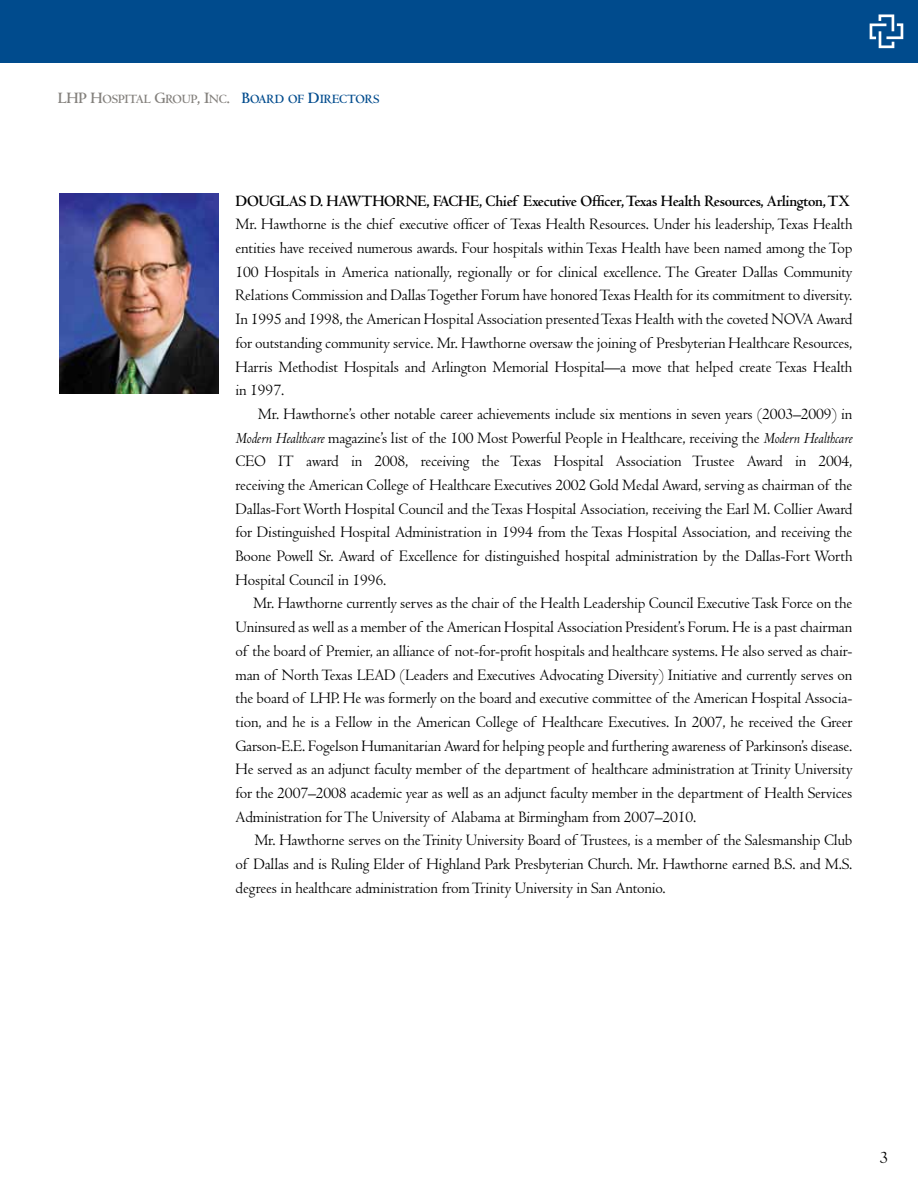
<style>
.page{position:relative;width:918px;height:1188px;background:#fff}
.page>*{position:absolute;margin:0;border:0;box-sizing:border-box;transform-origin:0 0}
.t1{font:18px "Centaur";color:#000}
.t2{font:16.5px/23.7px "Centaur";letter-spacing:-.01em;color:#000;text-align:justify}
.t3{font:700 16.5px "Centaur";letter-spacing:-.02em;color:#000}
.t4{font:13.2px "Centaur MT Bold SC800";letter-spacing:-.015em;color:#004b8d}
.s1{font-size:16.5px;color:#827f7b}
.s2{color:#827f7b}
.s3{font-size:16.5px}
.s4{font-style:italic}
</style>
<div class="page">
<img style="left:59px;top:194px;width:159px;height:200px">
<div style="left:0;top:0;width:918px;height:63px;background:#004b8d"></div>
<svg style="left:870px;top:14px;width:33px;height:34px"></svg>
<p class="t4" style="left:58px;top:92px;width:323px"><span class="s1">LHP H</span><span class="s2">OSPITAL</span> <span class="s1">G</span><span class="s2">ROUP</span><span class="s1">, I</span><span class="s2">NC</span><span class="s1">.</span> <span class="s3">B</span>OARD OF <span class="s3">D</span>IRECTORS</p>
<p class="t3" style="left:236px;top:192px;width:616px">Douglas D. Hawthorne, FACHE, Chief Executive Officer, Texas Health Resources, Arlington, TX</p>
<p class="t2" style="left:236px;top:213px;width:619px">Mr. Hawthorne is the chief executive officer of Texas Health Resources. Under his leadership, Texas Health entities have received numerous awards. Four hospitals within Texas Health have been named among the Top 100 Hospitals in America nationally, regionally or for clinical excellence. The Greater Dallas Community Relations Commission and Dallas Together Forum have honored Texas Health for its commitment to diversity.<br>In 1995 and 1998, the American Hospital Association presented Texas Health with the coveted NOVA Award for outstanding community service. Mr. Hawthorne oversaw the joining of Presbyterian Healthcare Resources, Harris Methodist Hospitals and Arlington Memorial Hospital—a move that helped create Texas Health in 1997.</p>
<p class="t2" style="left:236px;top:402px;width:619px;text-indent:22px">Mr. Hawthorne’s other notable career achievements include six mentions in seven years (2003–2009) in <span class="s4">Modern Healthcare</span> magazine’s list of the 100 Most Powerful People in Healthcare, receiving the <span class="s4">Modern Healthcare </span>CEO IT award in 2008, receiving the Texas Hospital Association Trustee Award in 2004, receiving the American College of Healthcare Executives 2002 Gold Medal Award, serving as chairman of the Dallas-Fort Worth Hospital Council and the Texas Hospital Association, receiving the Earl M. Collier Award for Distinguished Hospital Administration in 1994 from the Texas Hospital Association, and receiving the Boone Powell Sr. Award of Excellence for distinguished hospital administration by the Dallas-Fort Worth Hospital Council in 1996.</p>
<p class="t2" style="left:236px;top:592px;width:619px;text-indent:18px">Mr. Hawthorne currently serves as the chair of the Health Leadership Council Executive Task Force on the Uninsured as well as a member of the American Hospital Association President’s Forum. He is a past chairman of the board of Premier, an alliance of not-for-profit hospitals and healthcare systems. He also served as chair&shy;man of North Texas LEAD (Leaders and Executives Advocating Diversity) Initiative and currently serves on the board of LHP. He was formerly on the board and executive committee of the American Hospital Associa&shy;tion, and he is a Fellow in the American College of Healthcare Executives. In 2007, he received the Greer Garson-E.E. Fogelson Humanitarian Award for helping people and furthering awareness of Parkinson’s disease.<br>He served as an adjunct faculty member of the department of healthcare administration at Trinity University for the 2007–2008 academic year as well as an adjunct faculty member in the department of Health Services Administration for The University of Alabama at Birmingham from 2007–2010.</p>
<p class="t2" style="left:236px;top:829px;width:618px;text-indent:19px">Mr. Hawthorne serves on the Trinity University Board of Trustees, is a member of the Salesmanship Club of Dallas and is Ruling Elder of Highland Park Presbyterian Church. Mr. Hawthorne earned B.S. and M.S. degrees in healthcare administration from Trinity University in San Antonio.</p>
<p class="t1" style="left:880px;top:1147px;width:10px">3</p>
</div>
